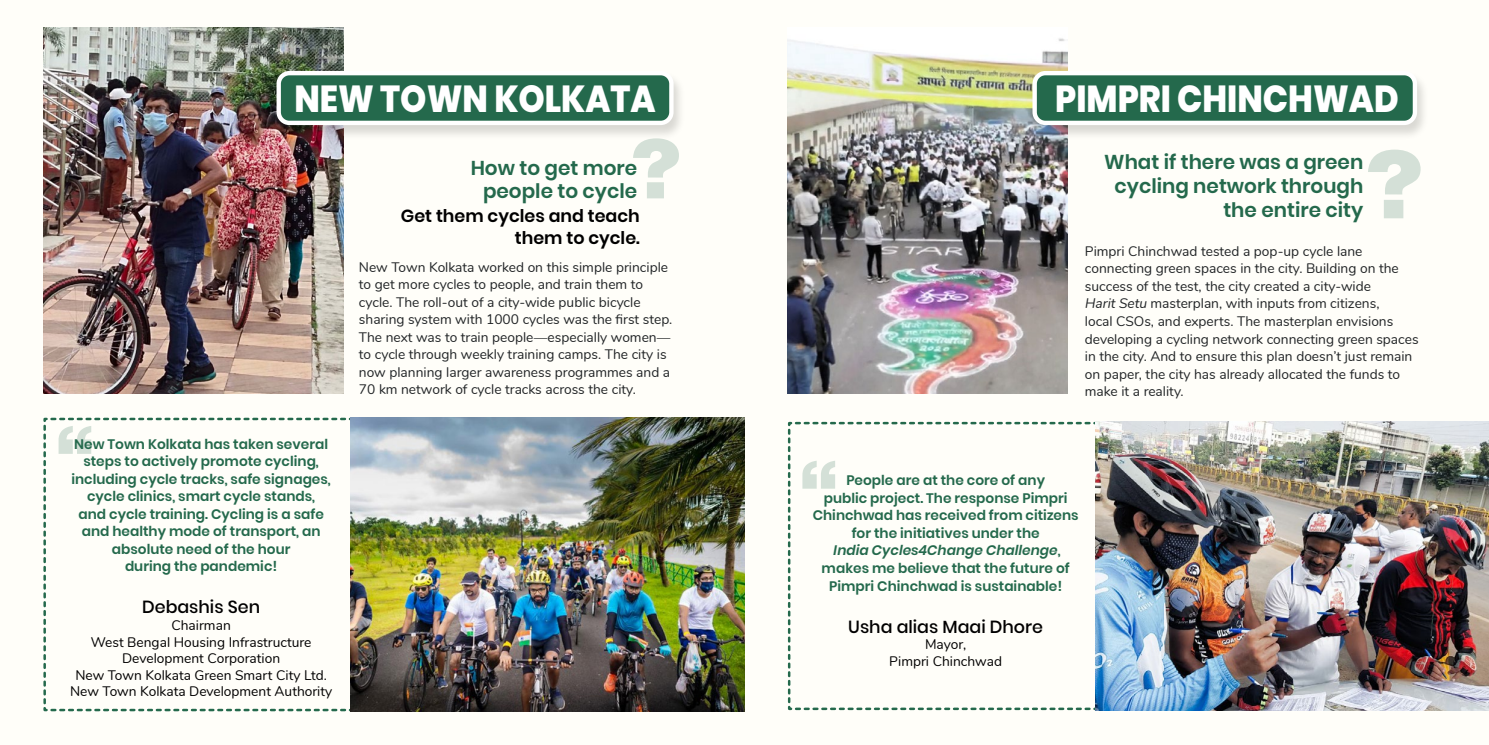
<style>
.page{position:relative;width:1489px;height:745px;background:#fff}
.page>*{position:absolute;margin:0;border:0;box-sizing:border-box;transform-origin:0 0}
.t1{font:900 93px "Swiss 721 BT";color:#24694c}
.t2{font:900 81.25px "Swiss 721 BT";color:#24694c}
.t3{font:900 75px "Swiss 721 BT";color:#24694c}
.t4{font:800 37.5px "Poppins";color:#fff;scale:.89 1}
.t5{font:600 20px/23.8px "Poppins";color:#24694c;text-align:right}
.t6{font:600 17.5px/22.5px "Poppins";color:#000;text-align:right}
.t7{font:500 17.5px "Poppins";color:#000}
.t8{font:13.75px/17.5px "Nunito";color:#212426}
.t9{font:600 13.75px/17.5px "Poppins";color:#24694c;text-align:center}
.t10{font:13.75px/16.5px "Nunito";color:#000;text-align:center}
.s1{font-style:italic}
</style>
<div class="page">
<div style="left:0;top:0;width:1488px;height:744px;background:#fffef9"></div>
<img style="left:43px;top:27px;width:301px;height:366px">
<svg style="left:43px;top:417px;width:346px;height:295px"></svg>
<div style="left:273px;top:71px;width:413px;height:69px;background:#000;opacity:.15"></div>
<div style="left:279px;top:73px;width:392px;height:50px;background:#24694c;border-radius:11px"></div>
<div style="left:276px;top:71px;width:397px;height:54px;border:4px solid #fff;border-radius:11px"></div>
<img style="left:351px;top:417px;width:393px;height:293px">
<img style="left:788px;top:38px;width:279px;height:355px">
<svg style="left:787px;top:421px;width:346px;height:290px"></svg>
<div style="left:1029px;top:71px;width:400px;height:69px;background:#000;opacity:.15"></div>
<div style="left:1034px;top:73px;width:380px;height:50px;background:#24694c;border-radius:11px"></div>
<div style="left:1032px;top:71px;width:384px;height:54px;border:4px solid #fff;border-radius:11px"></div>
<img style="left:1095px;top:421px;width:393px;height:288px">
<h3 class="t4" style="left:294px;top:77px;width:407px">NEW TOWN KOLKATA</h3>
<h2 class="t2" style="left:630px;top:120px;width:52px">?</h2>
<h3 class="t5" style="left:470px;top:156px;width:168px">How to get more people to cycle</h3>
<p class="t6" style="left:401px;top:204px;width:240px">Get them cycles and teach them to cycle.</p>
<h3 class="t3" style="left:54px;top:408px;width:43px">“</h3>
<p class="t9" style="left:71px;top:435px;width:261px">New Town Kolkata has taken several steps to actively promote cycling, including cycle tracks, safe signages, cycle clinics, smart cycle stands,<br>and cycle training. Cycling is a safe and healthy mode of transport, an absolute need of the hour<br>during the pandemic!</p>
<p class="t7" style="left:142px;top:596px;width:119px">Debashis Sen</p>
<p class="t10" style="left:70px;top:615px;width:264px">Chairman<br>West Bengal Housing Infrastructure<br>Development Corporation<br>New Town Kolkata Green Smart City Ltd.<br>New Town Kolkata Development Authority</p>
<p class="t8" style="left:359px;top:257px;width:315px">New Town Kolkata worked on this simple principle to get more cycles to people, and train them to cycle. The roll-out of a city-wide public bicycle sharing system with 1000 cycles was the first step.<br>The next was to train people—especially women— to cycle through weekly training camps. The city is now planning larger awareness programmes and a 70 km network of cycle tracks across the city.</p>
<h3 class="t4" style="left:1055px;top:77px;width:387px">PIMPRI CHINCHWAD</h3>
<h1 class="t1" style="left:1364px;top:128px;width:60px">?</h1>
<h3 class="t5" style="left:1104px;top:151px;width:260px">What if there was a green cycling network through the entire city</h3>
<p class="t8" style="left:1084px;top:241px;width:335px">Pimpri Chinchwad tested a pop-up cycle lane connecting green spaces in the city. Building on the success of the test, the city created a city-wide<br><span class="s1">Harit Setu</span> masterplan, with inputs from citizens,<br>local CSOs, and experts. The masterplan envisions developing a cycling network connecting green spaces in the city. And to ensure this plan doesn’t just remain on paper, the city has already allocated the funds to make it a reality.</p>
<h3 class="t3" style="left:798px;top:443px;width:43px">“</h3>
<p class="t9" style="left:812px;top:471px;width:267px">People are at the core of any<br>public project. The response Pimpri Chinchwad has received from citizens for the initiatives under the<br><span class="s1">India Cycles4Change Challenge</span>, makes me believe that the future of Pimpri Chinchwad is sustainable!</p>
<p class="t7" style="left:848px;top:616px;width:196px">Usha alias Maai Dhore</p>
<p class="t10" style="left:889px;top:635px;width:114px">Mayor,<br>Pimpri Chinchwad</p>
</div>
